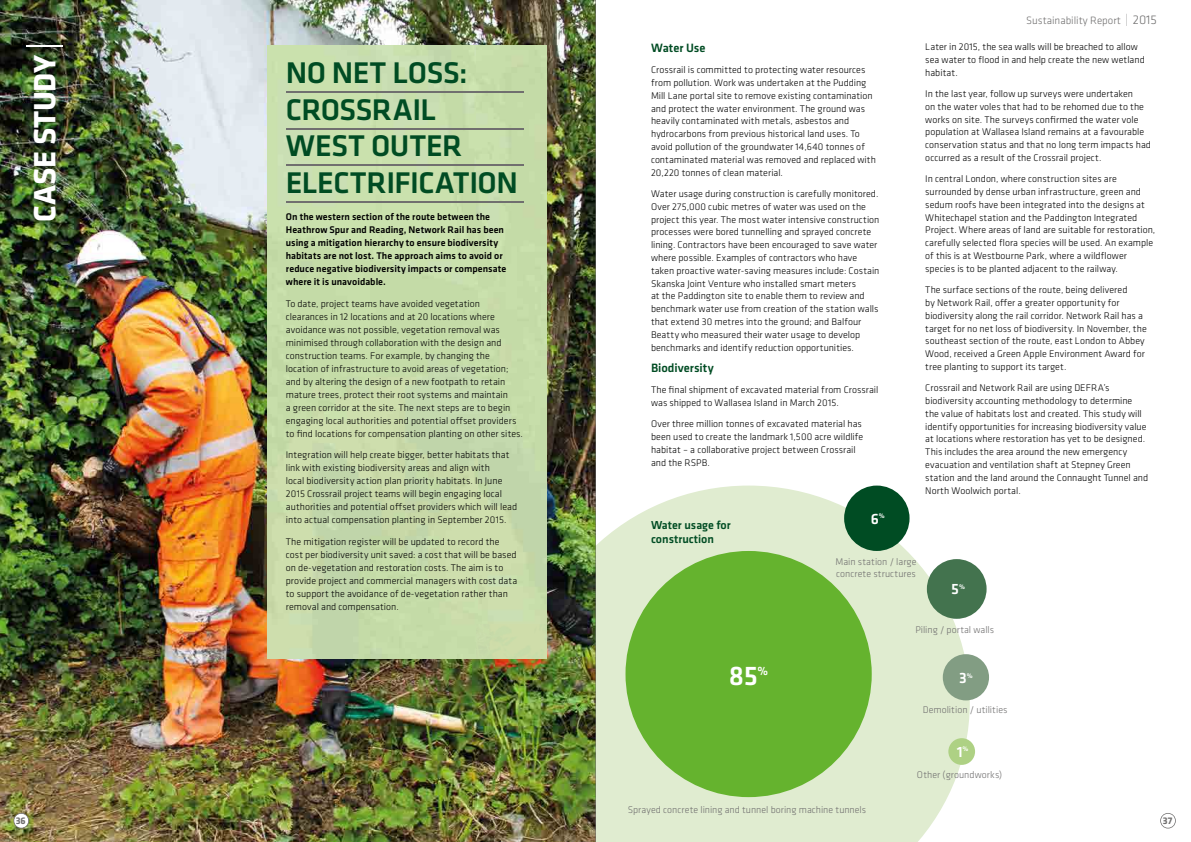
<style>
.page{position:relative;width:1191px;height:842px;background:#fff}
.page>*{position:absolute;margin:0;border:0;box-sizing:border-box;transform-origin:0 0}
.t1{font:700 32px "Klavika";letter-spacing:-.005em;color:#fff}
.t2{font:500 31px/36.7px "Klavika";letter-spacing:-.015em;color:#004c23}
.t3{font:500 28px "Klavika";color:#fff}
.t4{font:500 15.6px "Klavika";color:#fff}
.t5{font:500 12.5px "Klavika";color:#004c23}
.t6{font:500 12.2px "Klavika";color:#fff}
.t7{font:500 12px/14px "Klavika";color:#004c23}
.t8{font:300 11px "Klavika";color:#706f6f}
.t9{font:300 10px/12.8px "Klavika";letter-spacing:.005em;color:#000}
.t10{font:500 10px/13px "Klavika";letter-spacing:.005em;color:#000}
.t11{font:300 10px/12px "Klavika";color:#706f6f}
.t12{font:700 10px "Klavika";color:#706f6f}
.t13{font:500 6.8px "Klavika";color:#fff}
.s1{font-family:"Helvetica Neue";font-weight:200;font-size:51px}
.s2{font-family:"Helvetica Neue";font-weight:200;font-size:17px}
.s3{font-size:13px}
</style>
<div class="page">
<svg style="left:595px;top:486px;width:374px;height:356px;background:#e3edd5"></svg>
<div style="left:625px;top:551px;width:246px;height:246px;background:#65b32e;border-radius:123px"></div>
<div style="left:844px;top:486px;width:65px;height:65px;background:#004c23;border-radius:33px"></div>
<div style="left:927px;top:559px;width:59px;height:60px;background:#43734e;border-radius:30px"></div>
<div style="left:942px;top:654px;width:47px;height:46px;background:#829d83;border-radius:23px"></div>
<div style="left:948px;top:738px;width:27px;height:27px;background:#aed184;border-radius:13px"></div>
<img style="left:0;top:0;width:595px;height:842px">
<img style="left:267px;top:45px;width:280px;height:613px">
<hr style="left:286px;top:91px;width:237px;height:1px;background:#706f6f">
<hr style="left:286px;top:128px;width:237px;height:1px;background:#706f6f">
<hr style="left:286px;top:165px;width:237px;height:1px;background:#706f6f">
<hr style="left:286px;top:201px;width:237px;height:1px;background:#706f6f">
<svg style="left:13px;top:813px;width:16px;height:15px"></svg>
<svg style="left:1160px;top:813px;width:15px;height:15px"></svg>
<h1 class="t1" style="left:22px;top:222px;width:181px;rotate:-90deg">CASE STUDY <span class="s1">I</span></h1>
<h2 class="t2" style="left:286px;top:53px;width:233px">NO NET LOSS:<br>CROSSRAIL<br>WEST OUTER<br>ELECTRIFICATION</h2>
<p class="t10" style="left:286px;top:210px;width:222px">On the western section of the route between the Heathrow Spur and Reading, Network Rail has been using a mitigation hierarchy to ensure biodiversity habitats are not lost. The approach aims to avoid or reduce negative biodiversity impacts or compensate where it is unavoidable.</p>
<p class="t9" style="left:286px;top:297px;width:239px">To date, project teams have avoided vegetation clearances in 12 locations and at 20 locations where avoidance was not possible, vegetation removal was minimised through collaboration with the design and construction teams. For example, by changing the location of infrastructure to avoid areas of vegetation; and by altering the design of a new footpath to retain mature trees, protect their root systems and maintain<br>a green corridor at the site. The next steps are to begin engaging local authorities and potential offset providers to find locations for compensation planting on other sites.</p>
<p class="t9" style="left:286px;top:448px;width:233px">Integration will help create bigger, better habitats that link with existing biodiversity areas and align with<br>local biodiversity action plan priority habitats. In June 2015 Crossrail project teams will begin engaging local authorities and potential offset providers which will lead into actual compensation planting in September 2015.</p>
<p class="t9" style="left:286px;top:535px;width:233px">The mitigation register will be updated to record the cost per biodiversity unit saved: a cost that will be based on de-vegetation and restoration costs. The aim is to provide project and commercial managers with cost data to support the avoidance of de-vegetation rather than removal and compensation.</p>
<p class="t5" style="left:651px;top:39px;width:56px">Water Use</p>
<p class="t9" style="left:651px;top:63px;width:226px">Crossrail is committed to protecting water resources from pollution. Work was undertaken at the Pudding Mill Lane portal site to remove existing contamination and protect the water environment. The ground was heavily contaminated with metals, asbestos and hydrocarbons from previous historical land uses. To avoid pollution of the groundwater 14,640 tonnes of contaminated material was removed and replaced with 20,220 tonnes of clean material.</p>
<p class="t9" style="left:651px;top:187px;width:230px">Water usage during construction is carefully monitored.<br>Over 275,000 cubic metres of water was used on the project this year. The most water intensive construction processes were bored tunnelling and sprayed concrete lining. Contractors have been encouraged to save water where possible. Examples of contractors who have taken proactive water-saving measures include: Costain Skanska Joint Venture who installed smart meters<br>at the Paddington site to enable them to review and benchmark water use from creation of the station walls that extend 30 metres into the ground; and Balfour Beatty who measured their water usage to develop benchmarks and identify reduction opportunities.</p>
<p class="t5" style="left:651px;top:359px;width:64px">Biodiversity</p>
<p class="t9" style="left:651px;top:383px;width:229px">The final shipment of excavated material from Crossrail was shipped to Wallasea Island in March 2015.</p>
<p class="t9" style="left:651px;top:417px;width:214px">Over three million tonnes of excavated material has been used to create the landmark 1,500 acre wildlife habitat – a collaborative project between Crossrail and the RSPB.</p>
<p class="t7" style="left:651px;top:518px;width:81px">Water usage for construction</p>
<h3 class="t4" style="left:870px;top:508px;width:10px">6</h3>
<p class="t13" style="left:879px;top:511px;width:7px">%</p>
<p class="t11" style="left:835px;top:555px;width:83px">Main station / large concrete structures</p>
<p class="t8" style="left:1026px;top:13px;width:132px">Sustainability Report <span class="s2">I</span> <span class="s3">2015</span></p>
<p class="t9" style="left:925px;top:40px;width:221px">Later in 2015, the sea walls will be breached to allow sea water to flood in and help create the new wetland habitat.</p>
<p class="t9" style="left:925px;top:87px;width:227px">In the last year, follow up surveys were undertaken<br>on the water voles that had to be rehomed due to the works on site. The surveys confirmed the water vole population at Wallasea Island remains at a favourable conservation status and that no long term impacts had occurred as a result of the Crossrail project.</p>
<p class="t9" style="left:925px;top:172px;width:232px">In central London, where construction sites are surrounded by dense urban infrastructure, green and sedum roofs have been integrated into the designs at Whitechapel station and the Paddington Integrated Project. Where areas of land are suitable for restoration, carefully selected flora species will be used. An example of this is at Westbourne Park, where a wildflower species is to be planted adjacent to the railway.</p>
<p class="t9" style="left:925px;top:283px;width:223px">The surface sections of the route, being delivered<br>by Network Rail, offer a greater opportunity for biodiversity along the rail corridor. Network Rail has a target for no net loss of biodiversity. In November, the southeast section of the route, east London to Abbey Wood, received a Green Apple Environment Award for tree planting to support its target.</p>
<p class="t9" style="left:925px;top:381px;width:224px">Crossrail and Network Rail are using DEFRA’s biodiversity accounting methodology to determine the value of habitats lost and created. This study will identify opportunities for increasing biodiversity value at locations where restoration has yet to be designed.<br>This includes the area around the new emergency evacuation and ventilation shaft at Stepney Green station and the land around the Connaught Tunnel and North Woolwich portal.</p>
<h3 class="t4" style="left:951px;top:578px;width:9px">5</h3>
<p class="t13" style="left:959px;top:582px;width:7px">%</p>
<h3 class="t3" style="left:729px;top:656px;width:30px">85</h3>
<p class="t6" style="left:757px;top:662px;width:12px">%</p>
<p class="t11" style="left:627px;top:803px;width:240px">Sprayed concrete lining and tunnel boring machine tunnels</p>
<p class="t11" style="left:915px;top:623px;width:80px">Piling / portal walls</p>
<h3 class="t4" style="left:959px;top:667px;width:9px">3</h3>
<p class="t13" style="left:966px;top:671px;width:7px">%</p>
<p class="t11" style="left:922px;top:704px;width:86px">Demolition / utilities</p>
<h3 class="t4" style="left:956px;top:741px;width:7px">1</h3>
<p class="t13" style="left:962px;top:745px;width:7px">%</p>
<p class="t11" style="left:917px;top:769px;width:87px">Other (groundworks)</p>
<p class="t12" style="left:16px;top:814px;width:12px">36</p>
<p class="t12" style="left:1162px;top:814px;width:11px">37</p>
</div>
